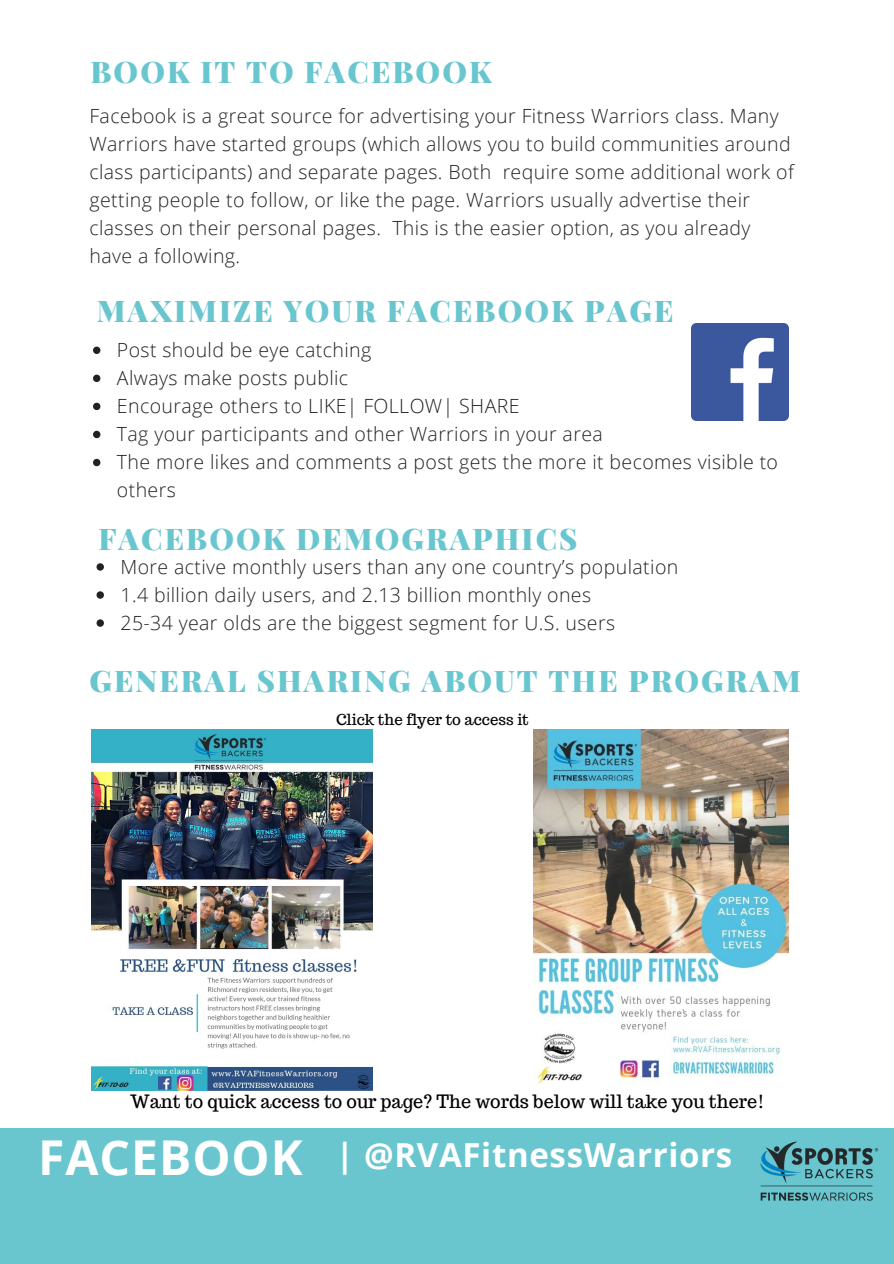
<style>
.page{position:relative;width:894px;height:1264px;background:#fff}
.page>*{position:absolute;margin:0;border:0;box-sizing:border-box;transform-origin:0 0}
.t1{font:700 48px "Open Sans";letter-spacing:.02em;color:#fff}
.t2{font:700 33px "Open Sans";letter-spacing:.02em;color:#fff}
.t3{font:900 29.85px "Playfair Display";letter-spacing:.07em;color:#69c6cf}
.t4{font:300 19.5px/28px "Open Sans";letter-spacing:.02em;color:#222}
.t5{font:18px "Trocchi";color:#000}
.t6{font:15px "Trocchi";color:#000}
</style>
<div class="page">
<div style="left:0;top:1128px;width:893px;height:135px;background:#69c6cf"></div>
<img style="left:533px;top:729px;width:255px;height:355px">
<img style="left:91px;top:729px;width:281px;height:361px">
<svg style="left:93px;top:346px;width:7px;height:8px"></svg>
<svg style="left:93px;top:374px;width:7px;height:8px"></svg>
<svg style="left:93px;top:403px;width:7px;height:7px"></svg>
<svg style="left:93px;top:431px;width:7px;height:7px"></svg>
<svg style="left:93px;top:459px;width:7px;height:7px"></svg>
<svg style="left:96px;top:563px;width:8px;height:7px"></svg>
<svg style="left:96px;top:591px;width:8px;height:7px"></svg>
<svg style="left:96px;top:619px;width:8px;height:7px"></svg>
<img style="left:760px;top:1141px;width:119px;height:60px">
<img style="left:691px;top:324px;width:97px;height:97px">
<p class="t3" style="left:90px;top:51px;width:402px">BOOK IT TO FACEBOOK</p>
<p class="t4" style="left:89px;top:101px;width:705px">Facebook is a great source for advertising your Fitness Warriors class. Many Warriors have started groups (which allows you to build communities around class participants) and separate pages. Both require some additional work of getting people to follow, or like the page. Warriors usually advertise their classes on their personal pages. This is the easier option, as you already have a following.</p>
<p class="t3" style="left:97px;top:290px;width:578px">MAXIMIZE YOUR FACEBOOK PAGE</p>
<p class="t4" style="left:117px;top:335px;width:256px">Post should be eye catching</p>
<p class="t4" style="left:117px;top:363px;width:233px">Always make posts public</p>
<p class="t4" style="left:117px;top:391px;width:404px">Encourage others to LIKE| FOLLOW| SHARE</p>
<p class="t4" style="left:117px;top:419px;width:487px">Tag your participants and other Warriors in your area</p>
<p class="t4" style="left:117px;top:447px;width:662px">The more likes and comments a post gets the more it becomes visible to others</p>
<p class="t3" style="left:98px;top:517px;width:480px">FACEBOOK DEMOGRAPHICS</p>
<p class="t4" style="left:120px;top:552px;width:559px">More active monthly users than any one country’s population</p>
<p class="t4" style="left:120px;top:580px;width:472px">1.4 billion daily users, and 2.13 billion monthly ones</p>
<p class="t4" style="left:120px;top:608px;width:496px">25-34 year olds are the biggest segment for U.S. users</p>
<p class="t3" style="left:89px;top:659px;width:712px">GENERAL SHARING ABOUT THE PROGRAM</p>
<p class="t6" style="left:336px;top:710px;width:194px">Click the flyer to access it</p>
<p class="t5" style="left:130px;top:1089px;width:636px">Want to quick access to our page? The words below will take you there!</p>
<p class="t1" style="left:38px;top:1123px;width:266px">FACEBOOK</p>
<p class="t2" style="left:336px;top:1131px;width:398px">| @RVAFitnessWarriors</p>
</div>
